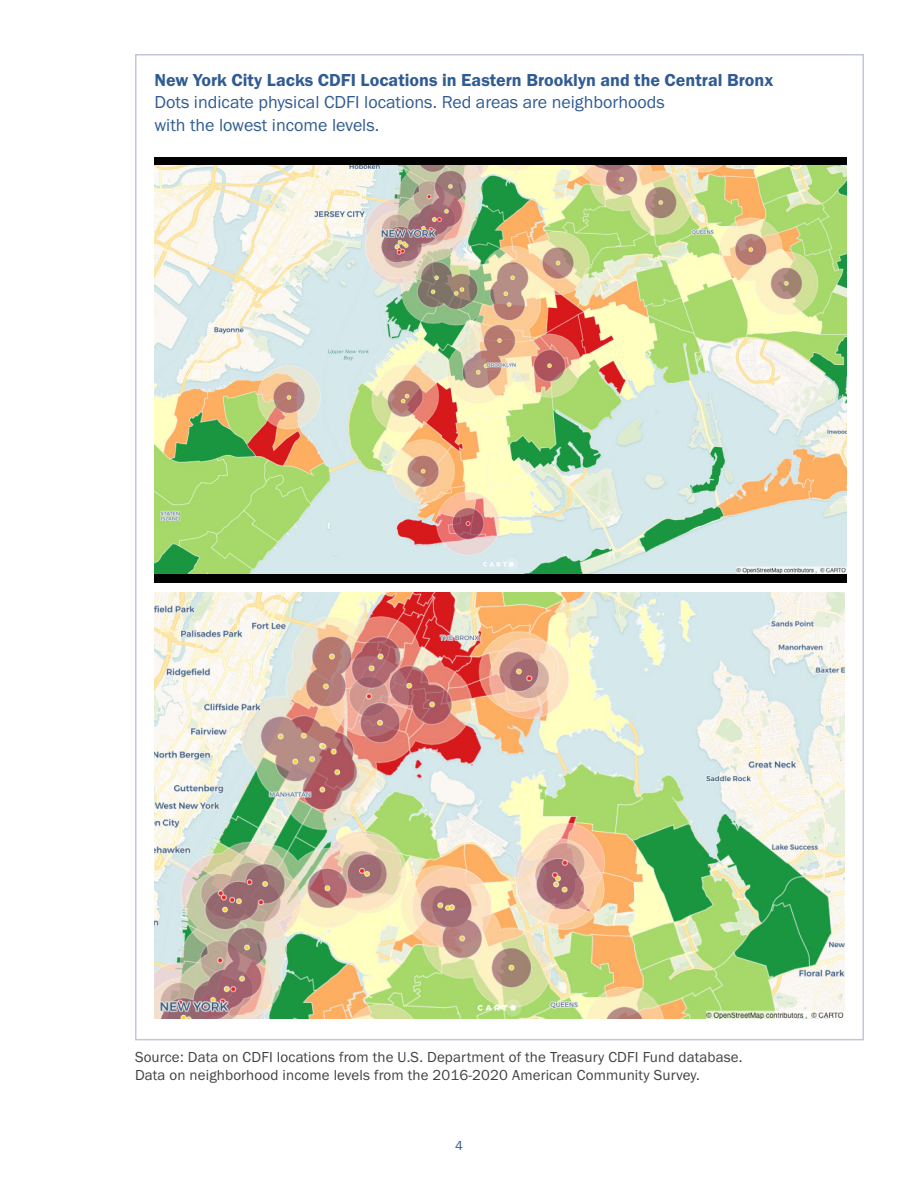
<style>
.page{position:relative;width:918px;height:1188px;background:#fff}
.page>*{position:absolute;margin:0;border:0;box-sizing:border-box;transform-origin:0 0}
.CUF_Chart_Head{font:18px/22.5px "Franklin Gothic URW Boo";color:#315c93}
.ENDNOTE_2{font:15px/18px "Franklin Gothic URW Boo";letter-spacing:.01em;color:#414042}
.t1{font:13.35px "Franklin Gothic URW Boo";color:#315c93}
.s1{font-family:"Franklin Gothic URW Dem"}
</style>
<div class="page">
<div style="left:154px;top:157px;width:693px;height:426px;background:#000"></div>
<img style="left:154px;top:166px;width:693px;height:408px">
<img style="left:154px;top:592px;width:690px;height:426px">
<p class="CUF_Chart_Head" style="left:154px;top:68px;width:620px"><span class="s1">New York City Lacks CDFI Locations in Eastern Brooklyn and the Central Bronx<br></span>Dots indicate physical CDFI locations. Red areas are neighborhoods<br>with the lowest income levels.</p>
<p class="ENDNOTE_2" style="left:135px;top:1048px;width:609px">Source: Data on CDFI locations from the U.S. Department of the Treasury CDFI Fund database.<br>Data on neighborhood income levels from the 2016-2020 American Community Survey.</p>
<p class="t1" style="left:455px;top:1138px;width:9px">4</p>
</div>
